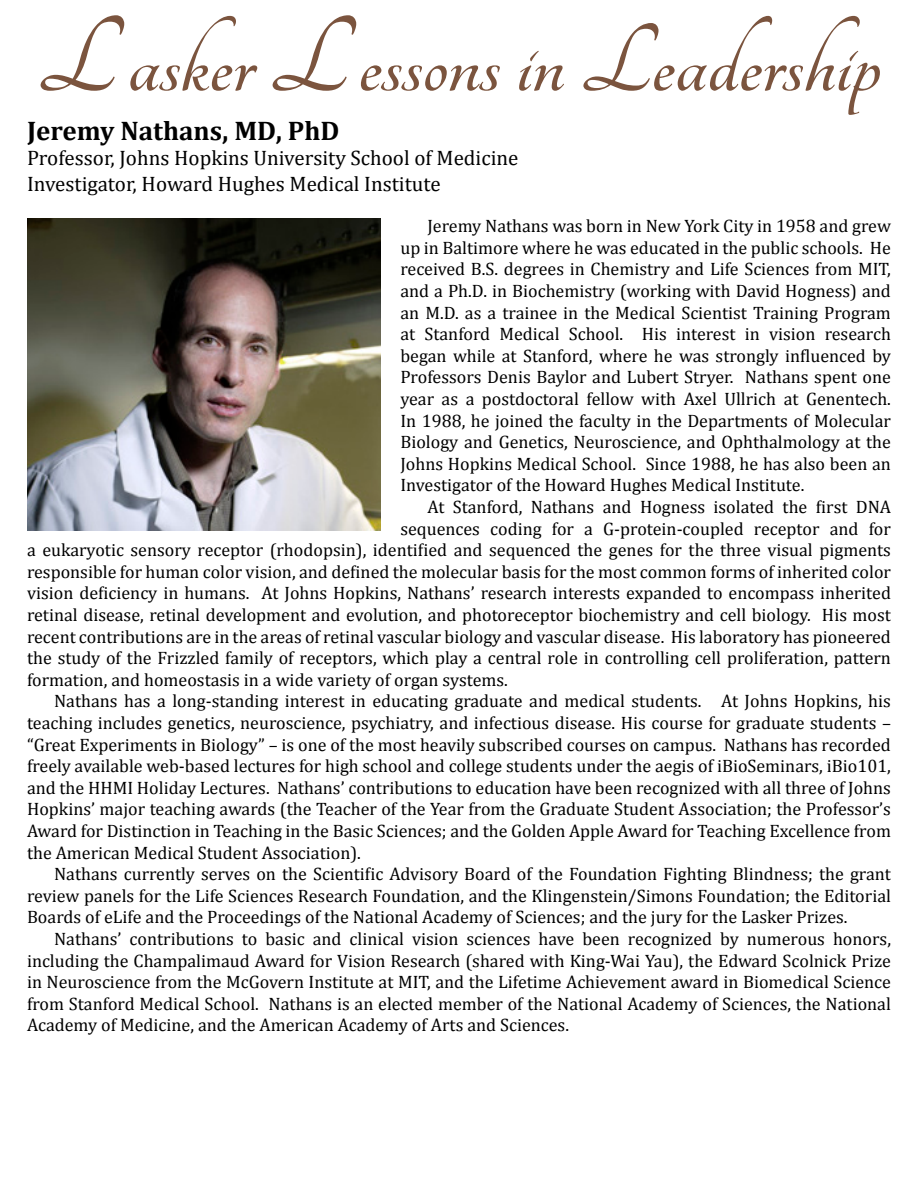
<style>
.page{position:relative;width:918px;height:1188px;background:#fff}
.page>*{position:absolute;margin:0;border:0;box-sizing:border-box;transform-origin:0 0}
.t1{font:700 99px "Tangerine";color:#7b543e}
.t2{font:700 27px "Cambria";color:#000}
.t3{font:21px "Cambria";color:#000}
.t4{font:18px/21.6px "Cambria";color:#000;text-align:justify}
.s1{font-size:117px}
.s2{font-size:105px}
</style>
<div class="page">
<img style="left:27px;top:218px;width:353px;height:313px">
<p class="t1" style="left:37px;top:15px;width:845px"><span class="s1">L</span>asker <span class="s1">L</span>essons in <span class="s2">L</span>eadership</p>
<p class="t2" style="left:27px;top:112px;width:314px">Jeremy Nathans, MD, PhD</p>
<p class="t3" style="left:27px;top:146px;width:493px">Professor, Johns Hopkins University School of Medicine</p>
<p class="t3" style="left:27px;top:171px;width:415px">Investigator, Howard Hughes Medical Institute</p>
<p class="t4" style="left:400px;top:215px;width:492px;text-indent:27px">Jeremy Nathans was born in New York City in 1958 and grew up in Baltimore where he was educated in the public schools. He received B.S. degrees in Chemistry and Life Sciences from MIT, and a Ph.D. in Biochemistry (working with David Hogness) and an M.D. as a trainee in the Medical Scientist Training Program at Stanford Medical School. His interest in vision research began while at Stanford, where he was strongly influenced by Professors Denis Baylor and Lubert Stryer. Nathans spent one year as a postdoctoral fellow with Axel Ullrich at Genentech.<br>In 1988, he joined the faculty in the Departments of Molecular Biology and Genetics, Neuroscience, and Ophthalmology at the Johns Hopkins Medical School. Since 1988, he has also been an Investigator of the Howard Hughes Medical Institute.</p>
<p class="t4" style="left:427px;top:496px;width:465px">At Stanford, Nathans and Hogness isolated the first DNA</p>
<p class="t4" style="left:400px;top:518px;width:492px">sequences coding for a G-protein-coupled receptor and for</p>
<p class="t4" style="left:27px;top:539px;width:866px">a eukaryotic sensory receptor (rhodopsin), identified and sequenced the genes for the three visual pigments</p>
<p class="t4" style="left:27px;top:561px;width:866px">responsible for human color vision, and defined the molecular basis for the most common forms of inherited color</p>
<p class="t4" style="left:27px;top:582px;width:866px">vision deficiency in humans. At Johns Hopkins, Nathans’ research interests expanded to encompass inherited</p>
<p class="t4" style="left:27px;top:604px;width:866px">retinal disease, retinal development and evolution, and photoreceptor biochemistry and cell biology. His most</p>
<p class="t4" style="left:27px;top:626px;width:865px">recent contributions are in the areas of retinal vascular biology and vascular disease. His laboratory has pioneered</p>
<p class="t4" style="left:27px;top:647px;width:866px">the study of the Frizzled family of receptors, which play a central role in controlling cell proliferation, pattern</p>
<p class="t4" style="left:27px;top:669px;width:482px">formation, and homeostasis in a wide variety of organ systems.</p>
<p class="t4" style="left:27px;top:690px;width:866px;text-indent:27px">Nathans has a long-standing interest in educating graduate and medical students. At Johns Hopkins, his teaching includes genetics, neuroscience, psychiatry, and infectious disease. His course for graduate students – “Great Experiments in Biology” – is one of the most heavily subscribed courses on campus. Nathans has recorded freely available web-based lectures for high school and college students under the aegis of iBioSeminars, iBio101, and the HHMI Holiday Lectures. Nathans’ contributions to education have been recognized with all three of Johns Hopkins’ major teaching awards (the Teacher of the Year from the Graduate Student Association; the Professor’s Award for Distinction in Teaching in the Basic Sciences; and the Golden Apple Award for Teaching Excellence from the American Medical Student Association).</p>
<p class="t4" style="left:27px;top:863px;width:866px;text-indent:27px">Nathans currently serves on the Scientific Advisory Board of the Foundation Fighting Blindness; the grant review panels for the Life Sciences Research Foundation, and the Klingenstein/Simons Foundation; the Editorial Boards of eLife and the Proceedings of the National Academy of Sciences; and the jury for the Lasker Prizes.</p>
<p class="t4" style="left:27px;top:928px;width:866px;text-indent:27px">Nathans’ contributions to basic and clinical vision sciences have been recognized by numerous honors, including the Champalimaud Award for Vision Research (shared with King-Wai Yau), the Edward Scolnick Prize in Neuroscience from the McGovern Institute at MIT, and the Lifetime Achievement award in Biomedical Science from Stanford Medical School. Nathans is an elected member of the National Academy of Sciences, the National Academy of Medicine, and the American Academy of Arts and Sciences.</p>
</div>
